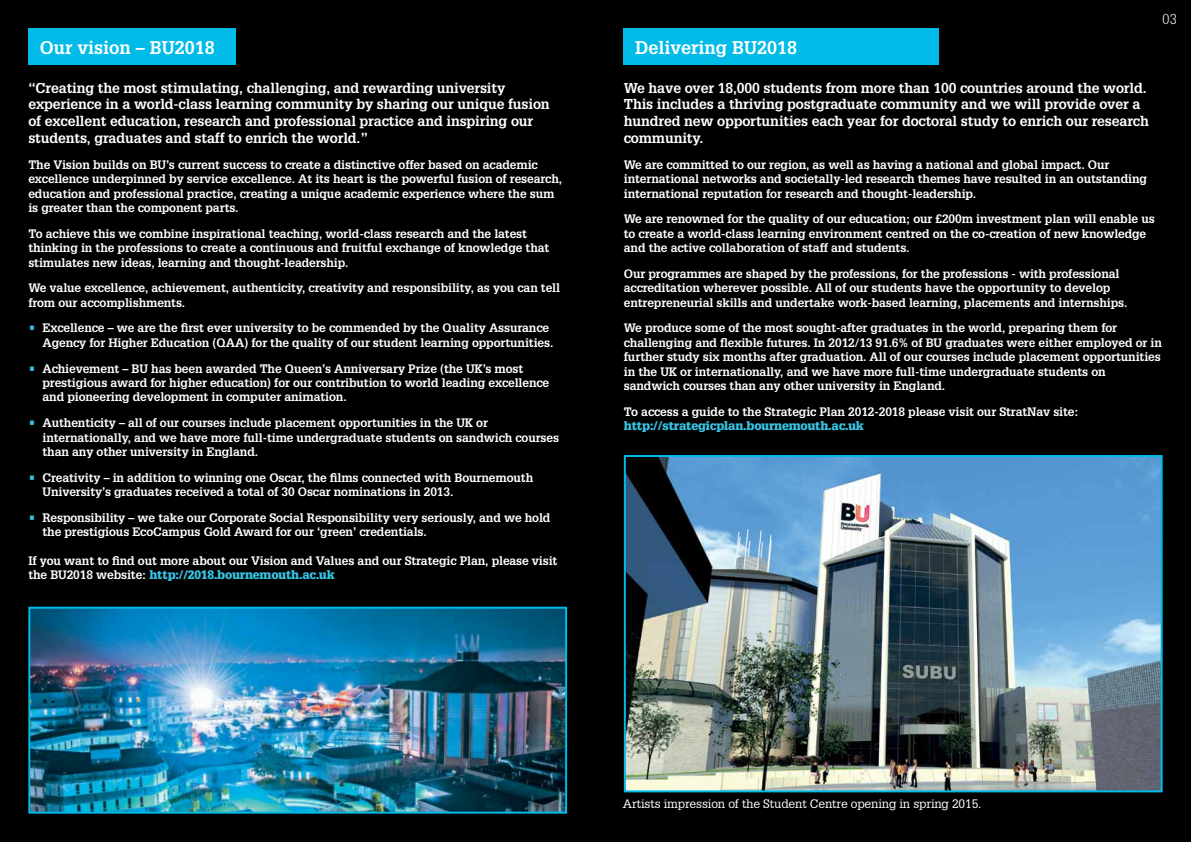
<style>
.page{position:relative;width:1191px;height:842px;background:#000}
.page>*{position:absolute;margin:0;border:0;box-sizing:border-box;transform-origin:0 0}
.t1{font:700 18px "Glypha LT Std";color:#fff}
.t2{font:700 14px/16.8px "Glypha LT Std";letter-spacing:-.01em;color:#fff}
.t3{font:300 14px "Glypha LT Std";color:#fff}
.t4{font:700 12px/14.4px "Glypha LT Std";letter-spacing:-.01em;color:#fff}
.t5{font:12px "Glypha LT Std";letter-spacing:-.01em;color:#fff}
.t6{font:900 12px "Glypha LT Std";letter-spacing:-.01em;color:#38c4e3}
.s1{color:#38c4e3}
.s2{font-weight:900;color:#38c4e3}
</style>
<div class="page">
<div style="left:624px;top:28px;width:315px;height:37px;background:#00bbe7"></div>
<div style="left:28px;top:28px;width:207px;height:37px;background:#00bbe7"></div>
<img style="left:627px;top:458px;width:532px;height:331px">
<div style="left:624px;top:455px;width:538px;height:337px;border:2px solid #00bbe7"></div>
<img style="left:31px;top:610px;width:533px;height:201px">
<div style="left:28px;top:607px;width:539px;height:207px;border:2px solid #00bbe7"></div>
<h1 class="t1" style="left:40px;top:36px;width:177px">Our vision – BU2018</h1>
<h1 class="t1" style="left:635px;top:36px;width:164px">Delivering BU2018</h1>
<p class="t3" style="left:1162px;top:11px;width:16px">03</p>
<p class="t2" style="left:28px;top:79px;width:523px">‘‘Creating the most stimulating, challenging, and rewarding university experience in a world-class learning community by sharing our unique fusion of excellent education, research and professional practice and inspiring our students, graduates and staff to enrich the world.”</p>
<p class="t4" style="left:28px;top:157px;width:535px">The Vision builds on BU’s current success to create a distinctive offer based on academic excellence underpinned by service excellence. At its heart is the powerful fusion of research, education and professional practice, creating a unique academic experience where the sum is greater than the component parts.</p>
<p class="t4" style="left:28px;top:226px;width:522px">To achieve this we combine inspirational teaching, world-class research and the latest thinking in the professions to create a continuous and fruitful exchange of knowledge that stimulates new ideas, learning and thought-leadership.</p>
<p class="t4" style="left:28px;top:281px;width:533px">We value excellence, achievement, authenticity, creativity and responsibility, as you can tell from our accomplishments.</p>
<p class="t4" style="left:43px;top:321px;width:512px;text-indent:-14px"><span class="s1">•</span> Excellence – we are the first ever university to be commended by the Quality Assurance<br>Agency for Higher Education (QAA) for the quality of our student learning opportunities.</p>
<p class="t4" style="left:43px;top:361px;width:508px;text-indent:-14px"><span class="s1">•</span> Achievement – BU has been awarded The Queen’s Anniversary Prize (the UK’s most prestigious award for higher education) for our contribution to world leading excellence and pioneering development in computer animation.</p>
<p class="t4" style="left:43px;top:415px;width:518px;text-indent:-14px"><span class="s1">•</span> Authenticity – all of our courses include placement opportunities in the UK or internationally, and we have more full-time undergraduate students on sandwich courses than any other university in England.</p>
<p class="t4" style="left:43px;top:470px;width:492px;text-indent:-14px"><span class="s1">•</span> Creativity – in addition to winning one Oscar, the films connected with Bournemouth<br>University’s graduates received a total of 30 Oscar nominations in 2013.</p>
<p class="t4" style="left:43px;top:510px;width:509px;text-indent:-14px"><span class="s1">•</span> Responsibility – we take our Corporate Social Responsibility very seriously, and we hold the prestigious EcoCampus Gold Award for our ‘green’ credentials.</p>
<p class="t4" style="left:28px;top:553px;width:530px">If you want to find out more about our Vision and Values and our Strategic Plan, please visit the BU2018 website: <span class="s2">http://2018.bournemouth.ac.uk</span></p>
<p class="t2" style="left:624px;top:79px;width:526px">We have over 18,000 students from more than 100 countries around the world.<br>This includes a thriving postgraduate community and we will provide over a hundred new opportunities each year for doctoral study to enrich our research community.</p>
<p class="t4" style="left:624px;top:157px;width:525px">We are committed to our region, as well as having a national and global impact. Our international networks and societally-led research themes have resulted in an outstanding international reputation for research and thought-leadership.</p>
<p class="t4" style="left:624px;top:212px;width:532px">We are renowned for the quality of our education; our £200m investment plan will enable us to create a world-class learning environment centred on the co-creation of new knowledge and the active collaboration of staff and students.</p>
<p class="t4" style="left:624px;top:266px;width:505px">Our programmes are shaped by the professions, for the professions - with professional accreditation wherever possible. All of our students have the opportunity to develop entrepreneurial skills and undertake work-based learning, placements and internships.</p>
<p class="t4" style="left:624px;top:321px;width:539px">We produce some of the most sought-after graduates in the world, preparing them for challenging and flexible futures. In 2012/13 91.6% of BU graduates were either employed or in further study six months after graduation. All of our courses include placement opportunities in the UK or internationally, and we have more full-time undergraduate students on sandwich courses than any other university in England.</p>
<p class="t4" style="left:624px;top:404px;width:456px">To access a guide to the Strategic Plan 2012-2018 please visit our StratNav site:</p>
<p class="t6" style="left:624px;top:419px;width:241px">http://strategicplan.bournemouth.ac.uk</p>
<p class="t5" style="left:623px;top:796px;width:360px">Artists impression of the Student Centre opening in spring 2015.</p>
</div>
